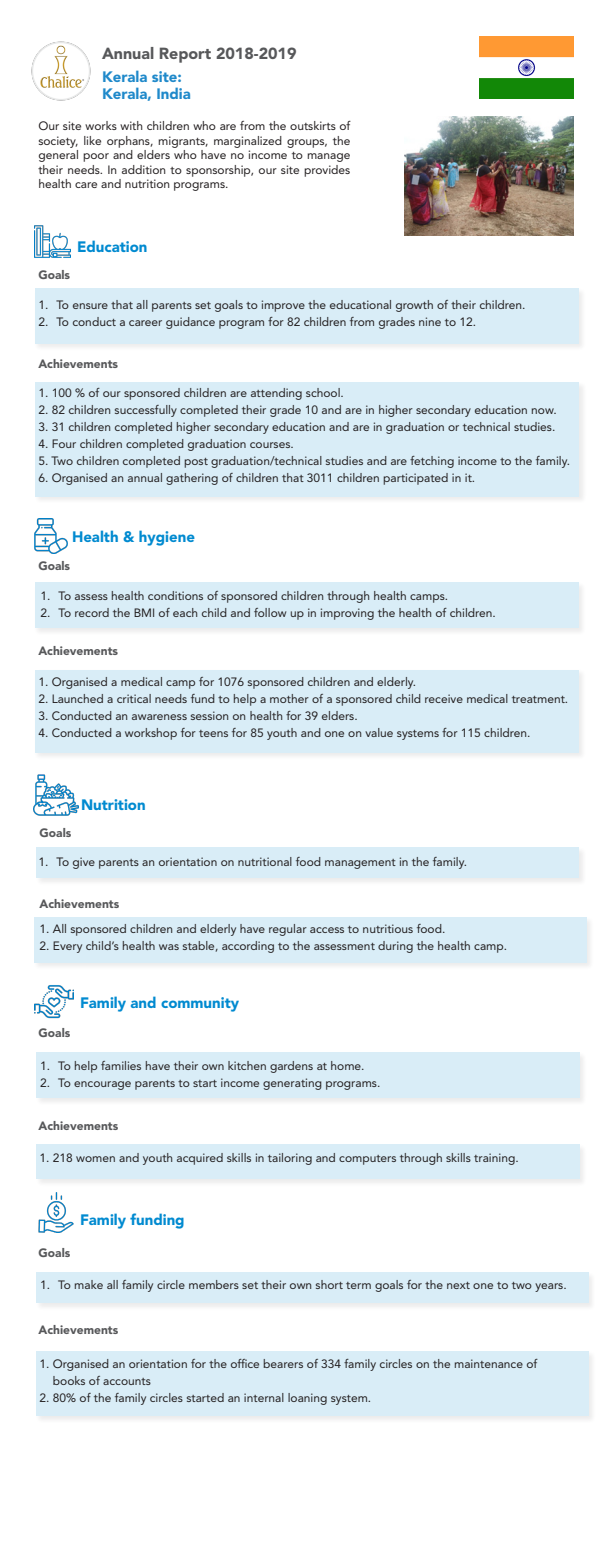
<style>
.page{position:relative;width:612px;height:1560px;background:#fff}
.page>*{position:absolute;margin:0;border:0;box-sizing:border-box;transform-origin:0 0}
.t1{font:900 16px "Avenir LT Std";color:#57585a}
.t2{font:900 15px "Avenir LT Std";color:#008ad0}
.t3{font:900 15px "Avenir LT Std";color:#1f89ca}
.t4{font:12px/14.4px "Avenir LT Std";color:#231f20;text-align:justify}
.t5{font:900 12px "Avenir LT Std";color:#57585a}
</style>
<div class="page">
<div style="left:34px;top:288px;width:553px;height:64px;background:#f6f6f6"></div>
<div style="left:35px;top:288px;width:544px;height:56px;background:#d9edf7"></div>
<div style="left:34px;top:381px;width:553px;height:123px;background:#231f20;opacity:.58"></div>
<div style="left:35px;top:382px;width:544px;height:114px;background:#d9edf7"></div>
<img style="left:31px;top:41px;width:60px;height:60px">
<div style="left:34px;top:582px;width:553px;height:54px;background:#f3f3f3"></div>
<div style="left:35px;top:583px;width:544px;height:45px;background:#d9edf7"></div>
<div style="left:34px;top:669px;width:553px;height:91px;background:#f6f6f6"></div>
<div style="left:35px;top:670px;width:544px;height:83px;background:#d9edf7"></div>
<div style="left:35px;top:847px;width:552px;height:39px;background:#f2f2f2"></div>
<div style="left:36px;top:847px;width:543px;height:31px;background:#d9edf7"></div>
<div style="left:34px;top:916px;width:561px;height:55px;background:#f6f6f6"></div>
<div style="left:34px;top:917px;width:553px;height:46px;background:#d9edf7"></div>
<div style="left:35px;top:1052px;width:552px;height:54px;background:#f3f3f3"></div>
<div style="left:36px;top:1052px;width:543px;height:46px;background:#d9edf7"></div>
<div style="left:35px;top:1143px;width:552px;height:44px;background:#f2f2f2"></div>
<div style="left:36px;top:1144px;width:543px;height:35px;background:#d9edf7"></div>
<img style="left:35px;top:225px;width:36px;height:33px">
<img style="left:34px;top:519px;width:34px;height:35px">
<img style="left:34px;top:774px;width:45px;height:42px">
<img style="left:34px;top:985px;width:39px;height:34px">
<div style="left:35px;top:1272px;width:561px;height:39px;background:#f2f2f2"></div>
<div style="left:36px;top:1273px;width:552px;height:30px;background:#d9edf7"></div>
<div style="left:35px;top:1350px;width:561px;height:74px;background:#f4f4f4"></div>
<div style="left:36px;top:1351px;width:552px;height:65px;background:#d9edf7"></div>
<img style="left:38px;top:1192px;width:36px;height:40px">
<img style="left:480px;top:36px;width:94px;height:62px">
<img style="left:404px;top:116px;width:170px;height:120px">
<p class="t1" style="left:102px;top:44px;width:196px">Annual Report 2018-2019</p>
<p class="t3" style="left:102px;top:68px;width:81px">Kerala site:</p>
<p class="t3" style="left:102px;top:85px;width:90px">Kerala, India</p>
<p class="t4" style="left:38px;top:119px;width:314px">Our site works with children who are from the outskirts of society, like orphans, migrants, marginalized groups, the general poor and elders who have no income to manage their needs. In addition to sponsorship, our site provides health care and nutrition programs.</p>
<p class="t5" style="left:38px;top:267px;width:33px">Goals</p>
<p class="t2" style="left:77px;top:237px;width:72px">Education</p>
<p class="t4" style="left:38px;top:298px;width:489px">1. To ensure that all parents set goals to improve the educational growth of their children.</p>
<p class="t4" style="left:38px;top:315px;width:439px">2. To conduct a career guidance program for 82 children from grades nine to 12.</p>
<p class="t5" style="left:38px;top:357px;width:81px">Achievements</p>
<p class="t4" style="left:38px;top:386px;width:307px">1. 100 % of our sponsored children are attending school.</p>
<p class="t4" style="left:38px;top:403px;width:520px">2. 82 children successfully completed their grade 10 and are in higher secondary education now.</p>
<p class="t4" style="left:38px;top:420px;width:518px">3. 31 children completed higher secondary education and are in graduation or technical studies.</p>
<p class="t4" style="left:38px;top:437px;width:257px">4. Four children completed graduation courses.</p>
<p class="t4" style="left:38px;top:454px;width:533px">5. Two children completed post graduation/technical studies and are fetching income to the family.</p>
<p class="t4" style="left:38px;top:471px;width:438px">6. Organised an annual gathering of children that 3011 children participated in it.</p>
<p class="t2" style="left:72px;top:528px;width:125px">Health &amp; hygiene</p>
<p class="t5" style="left:38px;top:559px;width:33px">Goals</p>
<p class="t4" style="left:41px;top:588px;width:409px">1. To assess health conditions of sponsored children through health camps.</p>
<p class="t4" style="left:41px;top:605px;width:457px">2. To record the BMI of each child and follow up in improving the health of children.</p>
<p class="t5" style="left:38px;top:644px;width:81px">Achievements</p>
<p class="t4" style="left:38px;top:675px;width:379px">1. Organised a medical camp for 1076 sponsored children and elderly.</p>
<p class="t4" style="left:38px;top:692px;width:531px">2. Launched a critical needs fund to help a mother of a sponsored child receive medical treatment.</p>
<p class="t4" style="left:38px;top:709px;width:321px">3. Conducted an awareness session on health for 39 elders.</p>
<p class="t4" style="left:38px;top:726px;width:494px">4. Conducted a workshop for teens for 85 youth and one on value systems for 115 children.</p>
<p class="t5" style="left:40px;top:826px;width:33px">Goals</p>
<p class="t2" style="left:81px;top:796px;width:66px">Nutrition</p>
<p class="t4" style="left:39px;top:855px;width:430px">1. To give parents an orientation on nutritional food management in the family.</p>
<p class="t5" style="left:40px;top:896px;width:81px">Achievements</p>
<p class="t4" style="left:40px;top:922px;width:407px">1. All sponsored children and elderly have regular access to nutritious food.</p>
<p class="t4" style="left:40px;top:939px;width:469px">2. Every child’s health was stable, according to the assessment during the health camp.</p>
<p class="t5" style="left:39px;top:1026px;width:33px">Goals</p>
<p class="t2" style="left:80px;top:994px;width:161px">Family and community</p>
<p class="t4" style="left:40px;top:1058px;width:326px">1. To help families have their own kitchen gardens at home.</p>
<p class="t4" style="left:40px;top:1075px;width:342px">2. To encourage parents to start income generating programs.</p>
<p class="t5" style="left:39px;top:1119px;width:81px">Achievements</p>
<p class="t4" style="left:40px;top:1151px;width:481px">1. 218 women and youth acquired skills in tailoring and computers through skills training.</p>
<p class="t5" style="left:39px;top:1246px;width:33px">Goals</p>
<p class="t2" style="left:80px;top:1211px;width:106px">Family funding</p>
<p class="t4" style="left:40px;top:1277px;width:528px">1. To make all family circle members set their own short term goals for the next one to two years.</p>
<p class="t5" style="left:39px;top:1323px;width:81px">Achievements</p>
<p class="t4" style="left:53px;top:1355px;width:486px;line-height:17px;text-indent:-13px">1. Organised an orientation for the office bearers of 334 family circles on the maintenance of books of accounts</p>
<p class="t4" style="left:40px;top:1390px;width:333px">2. 80% of the family circles started an internal loaning system.</p>
</div>
